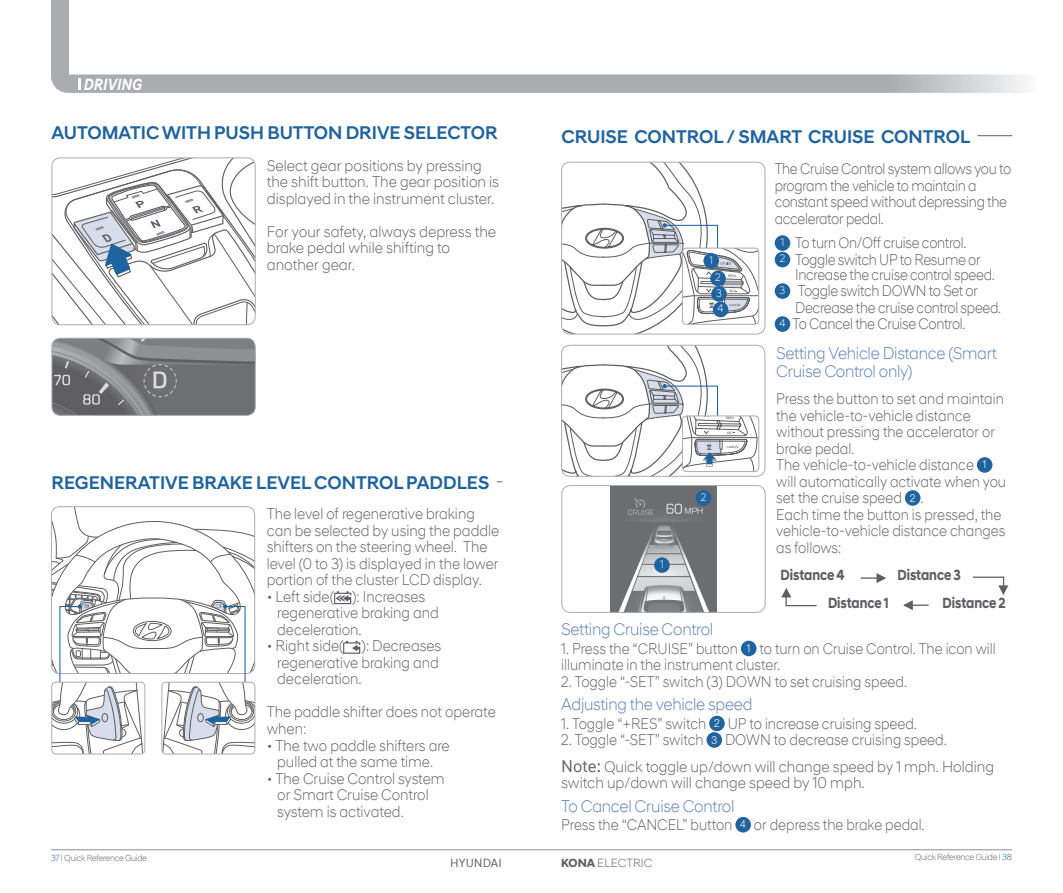
<style>
.page{position:relative;width:1063px;height:893px;background:#fff}
.page>*{position:absolute;margin:0;border:0;box-sizing:border-box;transform-origin:0 0}
.Section_Title{font:500 18.75px "Hyundai Sans Head";color:#1f639f}
.캡션_대{font:300 17.25px/17.2px "Hyundai Sans Head Office";letter-spacing:-.015em;color:#5a7fb3;scale:.95 1}
.t1{font:italic 700 16.5px "Hyundai Sans Text Office";color:#fff;scale:.9 1}
.캡션_내용{font:300 15.75px/16.5px "Hyundai Sans Head Office";color:#5f5f62;scale:.91 1}
.캡션_내용-2{font:300 15.75px/16.5px "Hyundai Sans Head Office";color:#5f5f62;scale:.93 1}
.캡션_내용-3{font:300 15.75px/16.5px "Hyundai Sans Head Office";letter-spacing:-.02em;color:#5f5f62;scale:.9 1}
.캡션_내용-4{font:300 15.75px/16.5px "Hyundai Sans Head Office";color:#5f5f62;scale:.95 1}
.ƒ_º___ªøÎ{font:300 15.75px/16.5px "Hyundai Sans Head Office";color:#5f5f62;scale:.95 1}
.캡션_내용-5{font:700 15px "Hyundai Sans Head";color:#5f5f62;scale:.85 1}
.t2{font:300 12px "Hyundai Sans Head Office";color:#5f5f62}
.t3{font:12px "Hyundai Sans Text Office";color:#5f5f62}
.t4{font:300 11.25px "Hyundai Sans Head Office";color:#fff;scale:.92 1}
.t5{font:300 11.25px "Helvetica Neue LT Std";color:#fff;scale:.92 1}
.t6{font:300 9px "Hyundai Sans Head Office";letter-spacing:-.025em;color:#5f5f62;scale:.95 1}
.s1{color:#1f639f}
.s2{font-family:"Hyundai Sans Text Office";font-weight:400;font-size:17.25px}
.s3{font-family:"Hyundai Sans Head";font-weight:700}
</style>
<div class="page">
<hr style="left:51px;top:849px;width:961px;height:1px;background:#abacb0">
<svg style="left:51px;top:0;width:461px;height:93px"></svg>
<svg style="left:512px;top:74px;width:513px;height:19px;background:#b6b7bb"></svg>
<svg style="left:78px;top:78px;width:3px;height:12px"></svg>
<hr style="left:52px;top:481px;width:450px;height:1px;background:#5f5f62">
<hr style="left:52px;top:480px;width:445px;height:4px;background:#fff">
<svg style="left:52px;top:158px;width:203px;height:167px"></svg>
<div style="left:52px;top:157px;width:204px;height:168px;border:1px solid #abacb0;border-radius:9px"></div>
<svg style="left:343px;top:641px;width:17px;height:13px"></svg>
<svg style="left:334px;top:591px;width:17px;height:13px"></svg>
<svg style="left:52px;top:338px;width:203px;height:77px;background:#7a7c7f"></svg>
<svg style="left:51px;top:507px;width:204px;height:247px"></svg>
<div style="left:161px;top:682px;width:94px;height:72px;border:1px solid #abacb0;border-radius:4px"></div>
<div style="left:775px;top:235px;width:15px;height:16px;background:#1f639f;border-radius:50%"></div>
<div style="left:775px;top:252px;width:15px;height:15px;background:#1f639f;border-radius:50%"></div>
<div style="left:775px;top:283px;width:15px;height:16px;background:#1f639f;border-radius:50%"></div>
<div style="left:775px;top:316px;width:15px;height:16px;background:#1f639f;border-radius:50%"></div>
<hr style="left:562px;top:135px;width:450px;height:1px;background:#5f5f62">
<hr style="left:562px;top:134px;width:415px;height:4px;background:#fff">
<img style="left:611px;top:487px;width:105px;height:124px">
<div style="left:561px;top:485px;width:205px;height:128px;border:1px solid #abacb0;border-radius:9px"></div>
<div style="left:977px;top:457px;width:15px;height:16px;background:#1f639f;border-radius:50%"></div>
<div style="left:905px;top:490px;width:15px;height:16px;background:#1f639f;border-radius:50%"></div>
<div style="left:696px;top:490px;width:15px;height:16px;background:#1f639f;border-radius:50%"></div>
<div style="left:654px;top:557px;width:16px;height:16px;background:#1f639f;border-radius:50%"></div>
<div style="left:561px;top:345px;width:204px;height:132px;border:1px solid #abacb0;border-radius:9px"></div>
<svg style="left:562px;top:162px;width:197px;height:172px"></svg>
<div style="left:682px;top:248px;width:77px;height:76px;border:1px solid #abacb0;border-radius:4px"></div>
<svg style="left:562px;top:345px;width:197px;height:131px"></svg>
<div style="left:682px;top:416px;width:77px;height:56px;border:1px solid #abacb0;border-radius:4px"></div>
<div style="left:710px;top:271px;width:16px;height:15px;background:#1f639f;border-radius:50%"></div>
<div style="left:711px;top:286px;width:16px;height:16px;background:#1f639f;border-radius:50%"></div>
<div style="left:713px;top:302px;width:15px;height:15px;background:#1f639f;border-radius:50%"></div>
<div style="left:703px;top:253px;width:16px;height:16px;background:#1f639f;border-radius:50%"></div>
<hr style="left:861px;top:577px;width:24px;height:2px;background:#5f5f62">
<svg style="left:877px;top:573px;width:9px;height:10px"></svg>
<svg style="left:903px;top:600px;width:26px;height:10px"></svg>
<svg style="left:973px;top:576px;width:35px;height:19px"></svg>
<svg style="left:781px;top:588px;width:36px;height:19px"></svg>
<div style="left:741px;top:641px;width:16px;height:15px;background:#1f639f;border-radius:50%"></div>
<div style="left:709px;top:716px;width:16px;height:15px;background:#1f639f;border-radius:50%"></div>
<div style="left:707px;top:732px;width:15px;height:16px;background:#1f639f;border-radius:50%"></div>
<div style="left:735px;top:817px;width:16px;height:15px;background:#1f639f;border-radius:50%"></div>
<p class="t1" style="left:84px;top:74px;width:67px">DRIVING</p>
<p class="Section_Title" style="left:52px;top:122px;width:448px">AUTOMATIC WITH PUSH BUTTON DRIVE SELECTOR</p>
<p class="캡션_내용-4" style="left:267px;top:157px;width:228px">Select gear positions by pressing</p>
<p class="캡션_내용-4" style="left:267px;top:173px;width:246px">the shift button. The gear position is</p>
<p class="캡션_내용-4" style="left:267px;top:190px;width:241px">displayed in the instrument cluster.</p>
<p class="캡션_내용-4" style="left:267px;top:223px;width:243px">For your safety, always depress the</p>
<p class="캡션_내용-4" style="left:267px;top:239px;width:195px">brake pedal while shifting to another gear.</p>
<p class="Section_Title" style="left:52px;top:471px;width:439px">REGENERATIVE BRAKE LEVEL CONTROL PADDLES</p>
<p class="t6" style="left:51px;top:852px;width:103px"><span class="s1">37</span> I Quick Reference Guide</p>
<p class="캡션_내용-2" style="left:267px;top:506px;width:251px">The level of regenerative braking can be selected by using the paddle shifters on the steering wheel. The level (0 to 3) is displayed in the lower portion of the cluster LCD display.</p>
<p class="캡션_내용-2" style="left:267px;top:588px;width:172px">• Left side( ): Increases</p>
<p class="캡션_내용-2" style="left:277px;top:605px;width:175px">regenerative braking and deceleration.</p>
<p class="캡션_내용-2" style="left:267px;top:638px;width:189px">• Right side( ): Decreases</p>
<p class="캡션_내용-2" style="left:277px;top:654px;width:175px">regenerative braking and deceleration.</p>
<p class="캡션_내용-2" style="left:267px;top:704px;width:248px">The paddle shifter does not operate when:</p>
<p class="캡션_내용-2" style="left:267px;top:737px;width:198px">• The two paddle shifters are</p>
<p class="캡션_내용-2" style="left:277px;top:753px;width:169px">pulled at the same time.</p>
<p class="캡션_내용-2" style="left:267px;top:770px;width:193px">• The Cruise Control system</p>
<p class="캡션_내용-2" style="left:277px;top:786px;width:164px">or Smart Cruise Control</p>
<p class="캡션_내용-2" style="left:277px;top:803px;width:138px">system is activated.</p>
<p class="t3" style="left:450px;top:855px;width:53px">HYUNDAI</p>
<p class="Section_Title" style="left:562px;top:125px;width:410px">CRUISE CONTROL / SMART CRUISE CONTROL</p>
<p class="t4" style="left:709px;top:253px;width:5px">1</p>
<p class="t4" style="left:715px;top:271px;width:7px">2</p>
<p class="t4" style="left:716px;top:286px;width:8px">3</p>
<p class="t4" style="left:718px;top:302px;width:8px">4</p>
<p class="t4" style="left:660px;top:557px;width:5px">1</p>
<p class="t4" style="left:701px;top:490px;width:7px">2</p>
<p class="캡션_내용-3" style="left:775px;top:160px;width:265px">The Cruise Control system allows you to program the vehicle to maintain a constant speed without depressing the accelerator pedal.</p>
<p class="t4" style="left:781px;top:235px;width:5px">1</p>
<p class="캡션_내용-3" style="left:795px;top:234px;width:192px">To turn On/Off cruise control.</p>
<p class="t4" style="left:780px;top:252px;width:7px">2</p>
<p class="캡션_내용-3" style="left:795px;top:252px;width:223px;line-height:15px">Toggle switch UP to Resume or<br>Increase the cruise control speed.</p>
<p class="t4" style="left:780px;top:283px;width:8px">3</p>
<p class="캡션_내용-3" style="left:795px;top:282px;width:231px">Toggle switch DOWN to Set or<br>Decrease the cruise control speed.</p>
<p class="t4" style="left:779px;top:316px;width:8px">4</p>
<p class="캡션_내용-3" style="left:793px;top:315px;width:194px">To Cancel the Cruise Control.</p>
<p class="캡션_대" style="left:776px;top:345px;width:234px">Setting Vehicle Distance (Smart<br>Cruise Control only)</p>
<p class="캡션_내용" style="left:776px;top:390px;width:252px">Press the button to set and maintain the vehicle-to-vehicle distance without pressing the accelerator or brake pedal.</p>
<p class="캡션_내용" style="left:776px;top:456px;width:219px">The vehicle-to-vehicle distance</p>
<p class="t5" style="left:982px;top:457px;width:8px">1</p>
<p class="캡션_내용" style="left:776px;top:473px;width:254px">will automatically activate when you set the cruise speed</p>
<p class="t5" style="left:910px;top:491px;width:8px">2</p>
<p class="캡션_내용" style="left:920px;top:489px;width:5px">.</p>
<p class="캡션_내용" style="left:776px;top:506px;width:253px">Each time the button is pressed, the vehicle-to-vehicle distance changes as follows:</p>
<p class="캡션_내용-5" style="left:781px;top:566px;width:77px">Distance 4</p>
<p class="캡션_내용-5" style="left:897px;top:566px;width:76px">Distance 3</p>
<p class="캡션_내용-5" style="left:828px;top:593px;width:73px">Distance 1</p>
<p class="캡션_내용-5" style="left:943px;top:593px;width:76px">Distance 2</p>
<p class="캡션_대" style="left:561px;top:621px;width:162px">Setting Cruise Control</p>
<p class="캡션_내용" style="left:561px;top:640px;width:196px">1. Press the “CRUISE” button</p>
<p class="t5" style="left:746px;top:641px;width:8px">1</p>
<p class="캡션_내용" style="left:561px;top:640px;width:479px;text-indent:198px">to turn on Cruise Control. The icon will illuminate in the instrument cluster.</p>
<p class="캡션_내용" style="left:561px;top:673px;width:382px">2. Toggle “-SET” switch (3) DOWN to set cruising speed.</p>
<p class="캡션_대" style="left:561px;top:696px;width:203px">Adjusting the vehicle speed</p>
<p class="캡션_내용" style="left:561px;top:715px;width:161px">1. Toggle “+RES” switch</p>
<p class="t5" style="left:714px;top:716px;width:8px">2</p>
<p class="캡션_내용" style="left:728px;top:715px;width:210px">UP to increase cruising speed.</p>
<p class="캡션_내용" style="left:561px;top:731px;width:158px">2. Toggle “-SET” switch</p>
<p class="t5" style="left:711px;top:733px;width:8px">3</p>
<p class="캡션_내용" style="left:725px;top:731px;width:245px">DOWN to decrease cruising speed.</p>
<p class="ƒ_º___ªøÎ" style="left:561px;top:758px;width:457px"><span class="s2">Note:</span> Quick toggle up/down will change speed by 1 mph. Holding switch up/down will change speed by 10 mph.</p>
<p class="캡션_대" style="left:561px;top:797px;width:184px">To Cancel Cruise Control</p>
<p class="캡션_내용" style="left:561px;top:816px;width:190px">Press the “CANCEL” button</p>
<p class="t5" style="left:740px;top:817px;width:8px">4</p>
<p class="캡션_내용" style="left:754px;top:816px;width:189px">or depress the brake pedal.</p>
<p class="t2" style="left:561px;top:856px;width:93px"><span class="s3">KONA</span> ELECTRIC</p>
<p class="t6" style="left:915px;top:852px;width:104px">Quick Reference Guide I <span class="s1">38</span></p>
</div>
